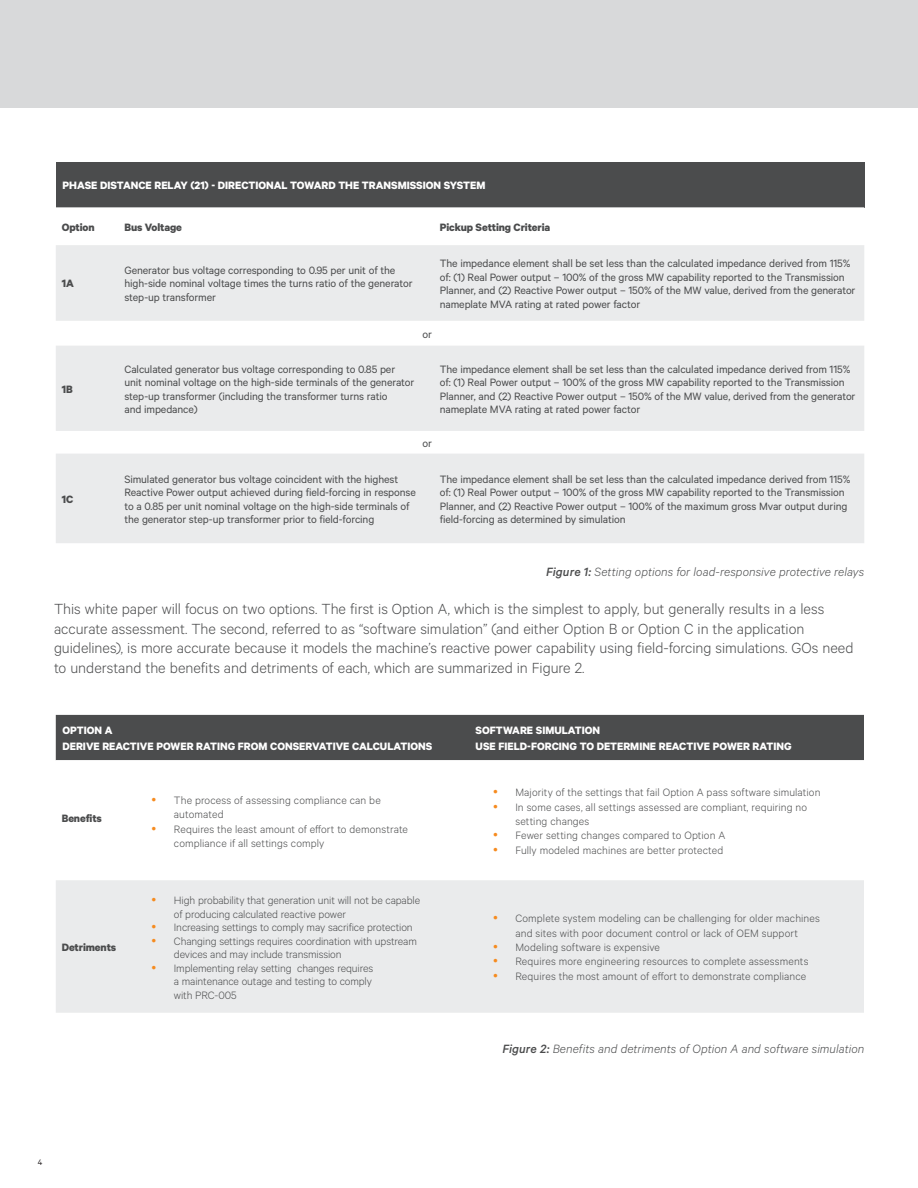
<style>
.page{position:relative;width:918px;height:1188px;background:#fff}
.page>*{position:absolute;margin:0;border:0;box-sizing:border-box;transform-origin:0 0}
.t1{font:300 16.5px/19.8px "Calibre";color:#4b4c4d}
.t2{font:italic 300 13.5px "Calibre";letter-spacing:.005em;color:#4b4c4d}
.t3{font:12px/13.5px "Calibre";letter-spacing:-.01em;color:#4b4c4d}
.t4{font:300 12px/14.4px "Calibre";letter-spacing:.005em;color:#4b4c4d}
.t5{font:700 12px/16.5px "Calibre";color:#fff}
.t6{font:700 12px "Calibre";letter-spacing:-.01em;color:#4b4c4d}
.t7{font:9px "Calibre";color:#231f20}
.s1{font-weight:500}
</style>
<div class="page">
<div style="left:0;top:0;width:918px;height:108px;background:#d8d9da"></div>
<div style="left:56px;top:162px;width:808px;height:45px;background:#4b4c4d"></div>
<svg style="left:56px;top:207px;width:808px;height:1px"></svg>
<svg style="left:56px;top:245px;width:808px;height:298px;fill:#eaebec"></svg>
<div style="left:56px;top:715px;width:808px;height:45px;background:#4b4c4d"></div>
<svg style="left:56px;top:760px;width:808px;height:1px"></svg>
<div style="left:56px;top:880px;width:808px;height:133px;background:#eaebec"></div>
<svg style="left:152px;top:898px;width:4px;height:4px"></svg>
<svg style="left:152px;top:925px;width:4px;height:4px"></svg>
<svg style="left:152px;top:938px;width:4px;height:4px"></svg>
<svg style="left:152px;top:965px;width:4px;height:4px"></svg>
<svg style="left:494px;top:916px;width:3px;height:4px"></svg>
<svg style="left:494px;top:959px;width:3px;height:4px"></svg>
<p class="t5" style="left:63px;top:177px;width:424px">PHASE DISTANCE RELAY (21) - DIRECTIONAL TOWARD THE TRANSMISSION SYSTEM</p>
<p class="t6" style="left:62px;top:220px;width:34px">Option</p>
<p class="t6" style="left:124px;top:220px;width:59px">Bus Voltage</p>
<p class="t6" style="left:440px;top:220px;width:112px">Pickup Setting Criteria</p>
<p class="t6" style="left:62px;top:276px;width:14px">1A</p>
<p class="t6" style="left:62px;top:382px;width:12px">1B</p>
<p class="t6" style="left:62px;top:492px;width:13px">1C</p>
<p class="t3" style="left:124px;top:263px;width:290px">Generator bus voltage corresponding to 0.95 per unit of the high-side nominal voltage times the turns ratio of the generator step-up transformer</p>
<p class="t3" style="left:440px;top:256px;width:417px">The impedance element shall be set less than the calculated impedance derived from 115% of: (1) Real Power output – 100% of the gross MW capability reported to the Transmission Planner, and (2) Reactive Power output – 150% of the MW value, derived from the generator nameplate MVA rating at rated power factor</p>
<p class="t3" style="left:422px;top:327px;width:11px">or</p>
<p class="t3" style="left:124px;top:362px;width:291px">Calculated generator bus voltage corresponding to 0.85 per unit nominal voltage on the high-side terminals of the generator step-up transformer (including the transformer turns ratio<br>and impedance)</p>
<p class="t3" style="left:440px;top:362px;width:417px">The impedance element shall be set less than the calculated impedance derived from 115% of: (1) Real Power output – 100% of the gross MW capability reported to the Transmission Planner, and (2) Reactive Power output – 150% of the MW value, derived from the generator nameplate MVA rating at rated power factor</p>
<p class="t3" style="left:422px;top:436px;width:11px">or</p>
<p class="t3" style="left:124px;top:472px;width:293px">Simulated generator bus voltage coincident with the highest Reactive Power output achieved during field-forcing in response to a 0.85 per unit nominal voltage on the high-side terminals of the generator step-up transformer prior to field-forcing</p>
<p class="t3" style="left:440px;top:472px;width:412px">The impedance element shall be set less than the calculated impedance derived from 115% of: (1) Real Power output – 100% of the gross MW capability reported to the Transmission Planner, and (2) Reactive Power output – 100% of the maximum gross Mvar output during field-forcing as determined by simulation</p>
<p class="t2" style="left:546px;top:564px;width:320px"><span class="s1">Figure 1:</span> Setting options for load-responsive protective relays</p>
<p class="t1" style="left:54px;top:598px;width:801px">This white paper will focus on two options. The first is Option A, which is the simplest to apply, but generally results in a less accurate assessment. The second, referred to as “software simulation” (and either Option B or Option C in the application guidelines), is more accurate because it models the machine’s reactive power capability using field-forcing simulations. GOs need to understand the benefits and detriments of each, which are summarized in Figure 2.</p>
<p class="t5" style="left:63px;top:721px;width:371px">OPTION A<br>DERIVE REACTIVE POWER RATING FROM CONSERVATIVE CALCULATIONS</p>
<p class="t5" style="left:476px;top:721px;width:317px">SOFTWARE SIMULATION<br>USE FIELD-FORCING TO DETERMINE REACTIVE POWER RATING</p>
<p class="t6" style="left:62px;top:811px;width:42px">Benefits</p>
<p class="t6" style="left:62px;top:940px;width:56px">Detriments</p>
<p class="t4" style="left:174px;top:792px;width:236px">The process of assessing compliance can be automated<br>Requires the least amount of effort to demonstrate compliance if all settings comply</p>
<p class="t4" style="left:515px;top:785px;width:307px">Majority of the settings that fail Option A pass software simulation In some cases, all settings assessed are compliant, requiring no setting changes<br>Fewer setting changes compared to Option A<br>Fully modeled machines are better protected</p>
<p class="t4" style="left:174px;top:893px;width:248px;line-height:13.5px">High probability that generation unit will not be capable of producing calculated reactive power<br>Increasing settings to comply may sacrifice protection Changing settings requires coordination with upstream devices and may include transmission<br>Implementing relay setting changes requires<br>a maintenance outage and testing to comply<br>with PRC-005</p>
<p class="t4" style="left:515px;top:911px;width:306px">Complete system modeling can be challenging for older machines and sites with poor document control or lack of OEM support Modeling software is expensive<br>Requires more engineering resources to complete assessments Requires the most amount of effort to demonstrate compliance</p>
<p class="t2" style="left:502px;top:1041px;width:363px"><span class="s1">Figure 2:</span> Benefits and detriments of Option A and software simulation</p>
<p class="t7" style="left:38px;top:1157px;width:6px">4</p>
</div>
